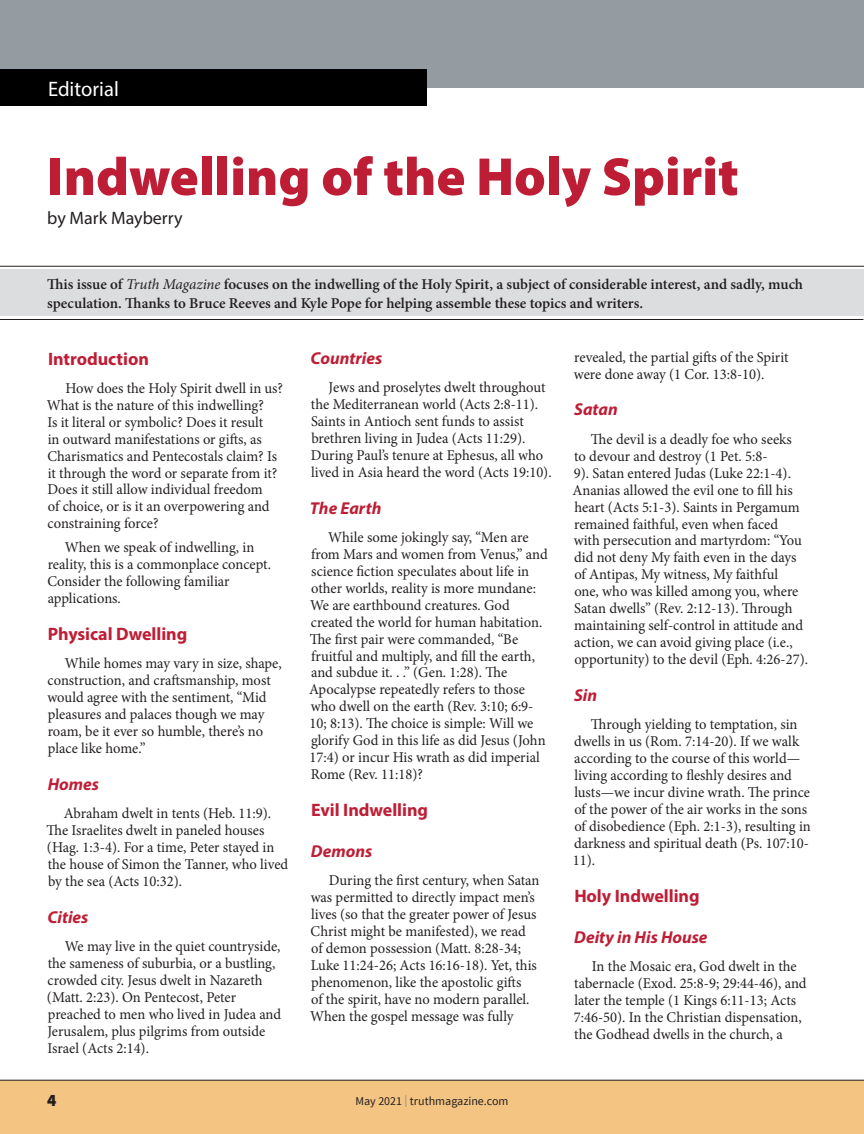
<style>
.page{position:relative;width:864px;height:1134px;background:#fff}
.page>*{position:absolute;margin:0;border:0;box-sizing:border-box;transform-origin:0 0}
.t1{font:900 54px "Myriad Pro";color:#be1e35}
.t2{font:21px "Myriad Pro";color:#fff}
.t3{font:700 18px "Myriad Pro";letter-spacing:-.005em;color:#be1e35}
.t4{font:18px "Myriad Pro";color:#231f20}
.t5{font:italic 700 17.25px "Myriad Pro";color:#be1e35}
.t6{font:900 17.25px "Source Sans Pro";color:#231f20}
.t7{font:15px/17px "Minion Pro";color:#231f20}
.t8{font:600 15px/18.8px "Minion Pro";color:#231f20}
.t9{font:12px "Source Sans Pro";color:#231f20}
.s1{font-weight:400;font-style:italic}
.s2{color:#8a8c8f}
</style>
<div class="page">
<div style="left:0;top:0;width:864px;height:88px;background:#959ca1"></div>
<div style="left:0;top:70px;width:427px;height:36px;background:#000"></div>
<div style="left:0;top:1080px;width:864px;height:54px;background:#f4c483"></div>
<div style="left:0;top:270px;width:864px;height:46px;background:#dcdddf"></div>
<hr style="left:0;top:266px;width:864px;height:1px;background:#231f20">
<hr style="left:0;top:319px;width:863px;height:1px;background:#231f20">
<h2 class="t2" style="left:48px;top:76px;width:72px">Editorial</h2>
<h1 class="t1" style="left:47px;top:141px;width:693px">Indwelling of the Holy Spirit</h1>
<p class="t4" style="left:47px;top:206px;width:137px">by Mark Mayberry</p>
<p class="t8" style="left:47px;top:275px;width:757px">This issue of <span class="s1">Truth Magazine</span> focuses on the indwelling of the Holy Spirit, a subject of considerable interest, and sadly, much speculation. Thanks to Bruce Reeves and Kyle Pope for helping assemble these topics and writers.</p>
<p class="t3" style="left:48px;top:347px;width:102px">Introduction</p>
<p class="t7" style="left:47px;top:380px;width:238px;text-indent:19px">How does the Holy Spirit dwell in us?<br>What is the nature of this indwelling?<br>Is it literal or symbolic? Does it result<br>in outward manifestations or gifts, as Charismatics and Pentecostals claim? Is it through the word or separate from it?<br>Does it still allow individual freedom<br>of choice, or is it an overpowering and constraining force?</p>
<p class="t7" style="left:47px;top:539px;width:225px;text-indent:18px">When we speak of indwelling, in reality, this is a commonplace concept.<br>Consider the following familiar applications.</p>
<p class="t3" style="left:48px;top:622px;width:141px">Physical Dwelling</p>
<p class="t7" style="left:47px;top:655px;width:236px;text-indent:17px">While homes may vary in size, shape, construction, and craftsmanship, most would agree with the sentiment, “Mid pleasures and palaces though we may roam, be it ever so humble, there’s no place like home.”</p>
<p class="t5" style="left:48px;top:773px;width:53px">Homes</p>
<p class="t7" style="left:46px;top:805px;width:243px;text-indent:17px">Abraham dwelt in tents (Heb. 11:9).<br>The Israelites dwelt in paneled houses (Hag. 1:3-4). For a time, Peter stayed in the house of Simon the Tanner, who lived by the sea (Acts 10:32).</p>
<p class="t5" style="left:47px;top:906px;width:43px">Cities</p>
<p class="t7" style="left:47px;top:938px;width:236px;text-indent:18px">We may live in the quiet countryside, the sameness of suburbia, or a bustling, crowded city. Jesus dwelt in Nazareth (Matt. 2:23). On Pentecost, Peter preached to men who lived in Judea and Jerusalem, plus pilgrims from outside Israel (Acts 2:14).</p>
<p class="t5" style="left:311px;top:347px;width:73px">Countries</p>
<p class="t7" style="left:311px;top:379px;width:242px;text-indent:18px">Jews and proselytes dwelt throughout the Mediterranean world (Acts 2:8-11).<br>Saints in Antioch sent funds to assist brethren living in Judea (Acts 11:29).<br>During Paul’s tenure at Ephesus, all who lived in Asia heard the word (Acts 19:10).</p>
<p class="t5" style="left:310px;top:497px;width:73px">The Earth</p>
<p class="t7" style="left:309px;top:529px;width:240px;text-indent:19px">While some jokingly say, “Men are from Mars and women from Venus,” and science fiction speculates about life in other worlds, reality is more mundane:<br>We are earthbound creatures. God created the world for human habitation.<br>The first pair were commanded, “Be fruitful and multiply, and fill the earth, and subdue it. . .” (Gen. 1:28). The Apocalypse repeatedly refers to those who dwell on the earth (Rev. 3:10; 6:9- 10; 8:13). The choice is simple: Will we glorify God in this life as did Jesus (John 17:4) or incur His wrath as did imperial Rome (Rev. 11:18)?</p>
<p class="t3" style="left:311px;top:798px;width:118px">Evil Indwelling</p>
<p class="t5" style="left:311px;top:840px;width:63px">Demons</p>
<p class="t7" style="left:310px;top:872px;width:231px;text-indent:19px">During the first century, when Satan was permitted to directly impact men’s lives (so that the greater power of Jesus Christ might be manifested), we read of demon possession (Matt. 8:28-34; Luke 11:24-26; Acts 16:16-18). Yet, this phenomenon, like the apostolic gifts<br>of the spirit, have no modern parallel.<br>When the gospel message was fully</p>
<p class="t6" style="left:47px;top:1090px;width:11px">4</p>
<p class="t9" style="left:356px;top:1094px;width:154px">May 2021 <span class="s2">|</span> truthmagazine.com</p>
<p class="t7" style="left:574px;top:349px;width:216px">revealed, the partial gifts of the Spirit were done away (1 Cor. 13:8-10).</p>
<p class="t5" style="left:574px;top:398px;width:45px">Satan</p>
<p class="t7" style="left:572px;top:431px;width:237px;text-indent:19px">The devil is a deadly foe who seeks<br>to devour and destroy (1 Pet. 5:8-<br>9). Satan entered Judas (Luke 22:1-4).<br>Ananias allowed the evil one to fill his heart (Acts 5:1-3). Saints in Pergamum remained faithful, even when faced<br>with persecution and martyrdom: “You did not deny My faith even in the days of Antipas, My witness, My faithful<br>one, who was killed among you, where Satan dwells” (Rev. 2:12-13). Through maintaining self-control in attitude and action, we can avoid giving place (i.e., opportunity) to the devil (Eph. 4:26-27).</p>
<p class="t5" style="left:574px;top:684px;width:25px">Sin</p>
<p class="t7" style="left:573px;top:716px;width:239px;text-indent:18px">Through yielding to temptation, sin dwells in us (Rom. 7:14-20). If we walk according to the course of this world— living according to fleshly desires and lusts—we incur divine wrath. The prince of the power of the air works in the sons of disobedience (Eph. 2:1-3), resulting in darkness and spiritual death (Ps. 107:10- 11).</p>
<p class="t3" style="left:574px;top:884px;width:127px">Holy Indwelling</p>
<p class="t5" style="left:574px;top:925px;width:135px">Deity in His House</p>
<p class="t7" style="left:574px;top:958px;width:234px;text-indent:18px">In the Mosaic era, God dwelt in the tabernacle (Exod. 25:8-9; 29:44-46), and later the temple (1 Kings 6:11-13; Acts 7:46-50). In the Christian dispensation, the Godhead dwells in the church, a</p>
</div>
